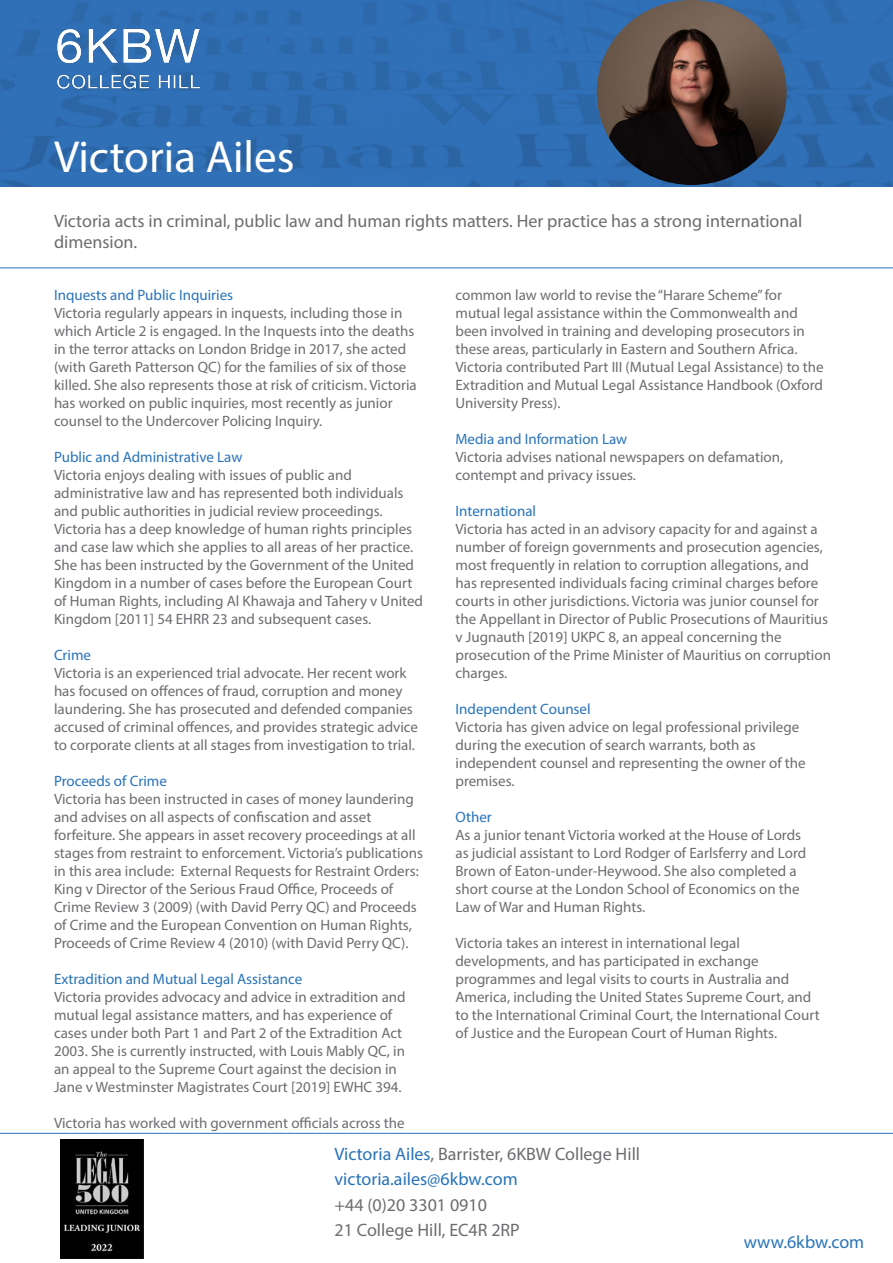
<style>
.page{position:relative;width:893px;height:1263px;background:#fff}
.page>*{position:absolute;margin:0;border:0;box-sizing:border-box;transform-origin:0 0}
.t1{font:45px "Myriad Pro";color:#fff}
.t2{font:18px/21.6px "Myriad Pro";color:#6c6d70}
.t3{font:18px "Myriad Pro";color:#2873ba}
.t4{font:15px/18px "Myriad Pro";color:#6c6d70}
.t5{font:15px "Myriad Pro";color:#2873ba}
.s1{color:#2873ba}
</style>
<div class="page">
<img style="left:0;top:0;width:893px;height:186px">
<img style="left:57px;top:28px;width:143px;height:60px">
<hr style="left:0;top:1133px;width:893px;height:1px;background:#2873ba">
<hr style="left:0;top:268px;width:893px;height:1px;background:#2873ba">
<img style="left:597px;top:0;width:190px;height:185px">
<img style="left:61px;top:1140px;width:82px;height:119px">
<p class="t1" style="left:54px;top:129px;width:242px">Victoria Ailes</p>
<p class="t2" style="left:54px;top:210px;width:750px">Victoria acts in criminal, public law and human rights matters. Her practice has a strong international dimension.</p>
<p class="t5" style="left:54px;top:286px;width:181px">Inquests and Public Inquiries</p>
<p class="t4" style="left:54px;top:304px;width:364px">Victoria regularly appears in inquests, including those in which Article 2 is engaged. In the Inquests into the deaths in the terror attacks on London Bridge in 2017, she acted (with Gareth Patterson QC) for the families of six of those killed. She also represents those at risk of criticism. Victoria has worked on public inquiries, most recently as junior counsel to the Undercover Policing Inquiry.</p>
<p class="t5" style="left:54px;top:448px;width:190px">Public and Administrative Law</p>
<p class="t4" style="left:54px;top:466px;width:370px">Victoria enjoys dealing with issues of public and administrative law and has represented both individuals and public authorities in judicial review proceedings.<br>Victoria has a deep knowledge of human rights principles and case law which she applies to all areas of her practice.<br>She has been instructed by the Government of the United Kingdom in a number of cases before the European Court of Human Rights, including Al Khawaja and Tahery v United Kingdom [2011] 54 EHRR 23 and subsequent cases.</p>
<p class="t5" style="left:54px;top:646px;width:39px">Crime</p>
<p class="t4" style="left:54px;top:664px;width:366px">Victoria is an experienced trial advocate. Her recent work has focused on offences of fraud, corruption and money laundering. She has prosecuted and defended companies accused of criminal offences, and provides strategic advice to corporate clients at all stages from investigation to trial.</p>
<p class="t5" style="left:54px;top:772px;width:114px">Proceeds of Crime</p>
<p class="t4" style="left:54px;top:790px;width:371px">Victoria has been instructed in cases of money laundering and advises on all aspects of confiscation and asset forfeiture. She appears in asset recovery proceedings at all stages from restraint to enforcement. Victoria’s publications in this area include: External Requests for Restraint Orders:<br>King v Director of the Serious Fraud Office, Proceeds of Crime Review 3 (2009) (with David Perry QC) and Proceeds of Crime and the European Convention on Human Rights, Proceeds of Crime Review 4 (2010) (with David Perry QC).</p>
<p class="t5" style="left:54px;top:970px;width:250px">Extradition and Mutual Legal Assistance</p>
<p class="t4" style="left:54px;top:988px;width:353px">Victoria provides advocacy and advice in extradition and mutual legal assistance matters, and has experience of cases under both Part 1 and Part 2 of the Extradition Act 2003. She is currently instructed, with Louis Mably QC, in an appeal to the Supreme Court against the decision in Jane v Westminster Magistrates Court [2019] EWHC 394.</p>
<p class="t4" style="left:54px;top:1114px;width:352px">Victoria has worked with government officials across the</p>
<p class="t4" style="left:455px;top:285px;width:370px">common law world to revise the “Harare Scheme” for mutual legal assistance within the Commonwealth and been involved in training and developing prosecutors in these areas, particularly in Eastern and Southern Africa.<br>Victoria contributed Part III (Mutual Legal Assistance) to the Extradition and Mutual Legal Assistance Handbook (Oxford University Press).</p>
<p class="t5" style="left:455px;top:429px;width:173px">Media and Information Law</p>
<p class="t4" style="left:455px;top:447px;width:329px">Victoria advises national newspapers on defamation, contempt and privacy issues.</p>
<p class="t5" style="left:455px;top:501px;width:82px">International</p>
<p class="t4" style="left:455px;top:519px;width:377px">Victoria has acted in an advisory capacity for and against a number of foreign governments and prosecution agencies, most frequently in relation to corruption allegations, and has represented individuals facing criminal charges before courts in other jurisdictions. Victoria was junior counsel for the Appellant in Director of Public Prosecutions of Mauritius v Jugnauth [2019] UKPC 8, an appeal concerning the prosecution of the Prime Minister of Mauritius on corruption charges.</p>
<p class="t5" style="left:455px;top:699px;width:137px">Independent Counsel</p>
<p class="t4" style="left:455px;top:717px;width:352px">Victoria has given advice on legal professional privilege during the execution of search warrants, both as independent counsel and representing the owner of the premises.</p>
<p class="t5" style="left:455px;top:807px;width:38px">Other</p>
<p class="t4" style="left:455px;top:825px;width:352px">As a junior tenant Victoria worked at the House of Lords as judicial assistant to Lord Rodger of Earlsferry and Lord Brown of Eaton-under-Heywood. She also completed a short course at the London School of Economics on the Law of War and Human Rights.</p>
<p class="t4" style="left:455px;top:933px;width:366px">Victoria takes an interest in international legal developments, and has participated in exchange programmes and legal visits to courts in Australia and America, including the United States Supreme Court, and to the International Criminal Court, the International Court of Justice and the European Court of Human Rights.</p>
<p class="t2" style="left:334px;top:1143px;width:307px"><span class="s1">Victoria Ailes</span>, Barrister, 6KBW College Hill</p>
<p class="t3" style="left:334px;top:1168px;width:185px">victoria.ailes@6kbw.com</p>
<p class="t2" style="left:334px;top:1194px;width:154px">+44 (0)20 3301 0910</p>
<p class="t2" style="left:334px;top:1219px;width:187px">21 College Hill, EC4R 2RP</p>
<p class="t3" style="left:744px;top:1231px;width:122px">www.6kbw.com</p>
</div>
